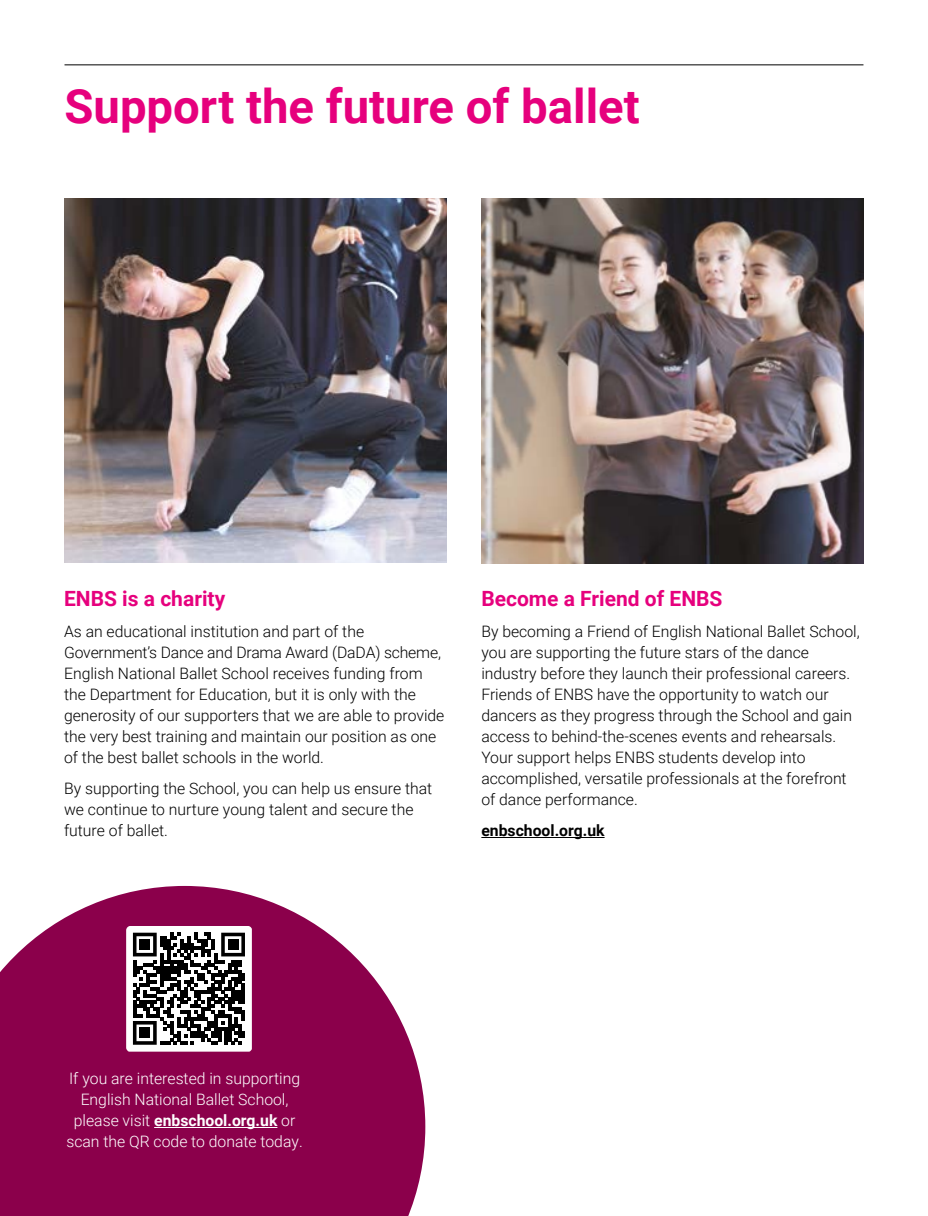
<style>
.page{position:relative;width:928px;height:1216px;background:#fff}
.page>*{position:absolute;margin:0;border:0;box-sizing:border-box;transform-origin:0 0}
.t1{font:700 47.25px "Roboto";color:#e6007d}
.t2{font:700 21px "Roboto";color:#e6007d}
.t3{font:300 15.75px/21px "Roboto";color:#000}
.t4{font:300 15.75px/21px "Roboto";color:#fff;text-align:center}
.t5{font:700 15.75px "Roboto";color:#000}
.s1{font-weight:700}
</style>
<div class="page">
<hr style="left:64px;top:64px;width:799px;height:1px;background:#000">
<img style="left:64px;top:198px;width:382px;height:364px">
<img style="left:481px;top:198px;width:382px;height:365px">
<svg style="left:0;top:885px;width:425px;height:330px;background:#9c2565"></svg>
<hr style="left:481px;top:837px;width:123px;height:1px;background:#000">
<svg style="left:126px;top:925px;width:126px;height:126px"></svg>
<div style="left:140px;top:939px;width:10px;height:10px;background:#000"></div>
<div style="left:228px;top:939px;width:10px;height:10px;background:#000"></div>
<div style="left:140px;top:1027px;width:10px;height:10px;background:#000"></div>
<hr style="left:154px;top:1127px;width:123px;height:1px;background:#fff">
<h1 class="t1" style="left:64px;top:73px;width:577px">Support the future of ballet</h1>
<h2 class="t2" style="left:64px;top:584px;width:163px">ENBS is a charity</h2>
<p class="t3" style="left:64px;top:620px;width:382px">As an educational institution and part of the Government’s Dance and Drama Award (DaDA) scheme, English National Ballet School receives funding from the Department for Education, but it is only with the generosity of our supporters that we are able to provide the very best training and maintain our position as one of the best ballet schools in the world.</p>
<p class="t3" style="left:64px;top:777px;width:370px">By supporting the School, you can help us ensure that we continue to nurture young talent and secure the future of ballet.</p>
<h2 class="t2" style="left:481px;top:584px;width:243px">Become a Friend of ENBS</h2>
<p class="t3" style="left:481px;top:620px;width:380px">By becoming a Friend of English National Ballet School, you are supporting the future stars of the dance industry before they launch their professional careers.<br>Friends of ENBS have the opportunity to watch our dancers as they progress through the School and gain access to behind-the-scenes events and rehearsals.<br>Your support helps ENBS students develop into accomplished, versatile professionals at the forefront of dance performance.</p>
<p class="t5" style="left:481px;top:819px;width:125px">enbschool.org.uk</p>
<p class="t4" style="left:66px;top:1067px;width:238px">If you are interested in supporting English National Ballet School, please visit <span class="s1">enbschool.org.uk</span> or scan the QR code to donate today.</p>
</div>
